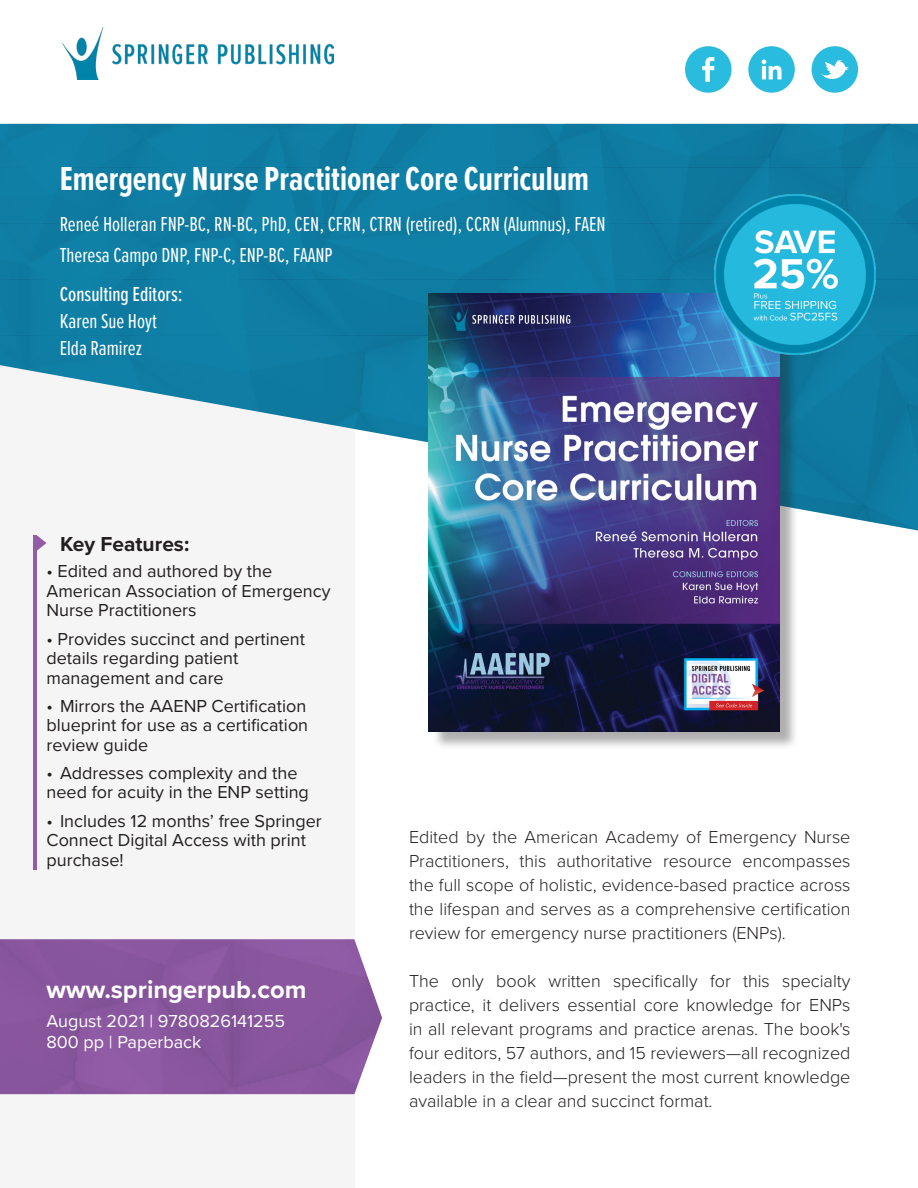
<style>
.page{position:relative;width:918px;height:1188px;background:#fff}
.page>*{position:absolute;margin:0;border:0;box-sizing:border-box;transform-origin:0 0}
.t1{font:700 34.5px "Proxima Nova Ex Cn";color:#fff}
.t2{font:700 25.5px "Proxima Nova";color:#fff}
.t3{font:21px "Proxima Nova Ex Cn";color:#fff}
.t4{font:500 21px "Proxima Nova Ex Cn";color:#fff}
.t5{font:700 21px "Proxima Nova";color:#231f20}
.t6{font:300 18px/24px "Proxima Nova";color:#231f20;text-align:justify}
.t7{font:18px/19.5px "Proxima Nova";color:#231f20}
.t8{font:18px/21.6px "Proxima Nova";color:#fff}
</style>
<div class="page">
<img style="left:63px;top:27px;width:270px;height:53px">
<div style="left:685px;top:46px;width:47px;height:47px;background:#29bcdf;border-radius:50%"></div>
<svg style="left:702px;top:57px;width:12px;height:25px"></svg>
<div style="left:812px;top:46px;width:46px;height:47px;background:#29bcdf;border-radius:50%"></div>
<svg style="left:821px;top:60px;width:28px;height:19px"></svg>
<div style="left:748px;top:46px;width:47px;height:47px;background:#29bcdf;border-radius:50%"></div>
<svg style="left:762px;top:59px;width:20px;height:20px"></svg>
<div style="left:0;top:233px;width:354px;height:955px;background:#f5f5f6"></div>
<div style="left:0;top:124px;width:918px;height:267px;background:#0f7da3"></div>
<img style="left:144px;top:391px;width:774px;height:56px">
<div style="left:798px;top:447px;width:120px;height:56px;background:#0e7a9f"></div>
<img style="left:798px;top:503px;width:120px;height:27px">
<div style="left:432px;top:295px;width:366px;height:454px;background:#231f20;opacity:.36"></div>
<img style="left:429px;top:294px;width:350px;height:438px">
<hr style="left:33px;top:535px;width:4px;height:335px;background:#925ca6">
<svg style="left:37px;top:535px;width:9px;height:16px"></svg>
<div style="left:0;top:939px;width:374px;height:55px;background:#89579e"></div>
<div style="left:0;top:994px;width:382px;height:63px;background:#88569d"></div>
<div style="left:0;top:1057px;width:368px;height:37px;background:#8a579e"></div>
<img style="left:715px;top:194px;width:160px;height:161px">
<p class="t1" style="left:60px;top:154px;width:531px">Emergency Nurse Practitioner Core Curriculum</p>
<p class="t3" style="left:60px;top:208px;width:547px">Reneé Holleran FNP-BC, RN-BC, PhD, CEN, CFRN, CTRN (retired), CCRN (Alumnus), FAEN</p>
<p class="t3" style="left:60px;top:240px;width:274px">Theresa Campo DNP, FNP-C, ENP-BC, FAANP</p>
<p class="t4" style="left:60px;top:279px;width:124px">Consulting Editors:</p>
<p class="t3" style="left:60px;top:306px;width:99px">Karen Sue Hoyt</p>
<p class="t3" style="left:60px;top:333px;width:84px">Elda Ramirez</p>
<p class="t5" style="left:60px;top:529px;width:131px">Key Features:</p>
<p class="t7" style="left:46px;top:561px;width:286px">• Edited and authored by the<br>American Association of Emergency<br>Nurse Practitioners</p>
<p class="t7" style="left:46px;top:628px;width:260px">• Provides succinct and pertinent details regarding patient management and care</p>
<p class="t7" style="left:46px;top:695px;width:263px;text-align:justify">• Mirrors the AAENP Certification blueprint for use as a certification review guide</p>
<p class="t7" style="left:46px;top:762px;width:264px">• Addresses complexity and the need for acuity in the ENP setting</p>
<p class="t7" style="left:46px;top:810px;width:277px">• Includes 12 months’ free Springer<br>Connect Digital Access with print purchase!</p>
<p class="t2" style="left:46px;top:971px;width:261px">www.springerpub.com</p>
<p class="t8" style="left:46px;top:1009px;width:240px">August 2021 | 9780826141255<br>800 pp | Paperback</p>
<p class="t6" style="left:409px;top:824px;width:443px">Edited by the American Academy of Emergency Nurse Practitioners, this authoritative resource encompasses the full scope of holistic, evidence-based practice across the lifespan and serves as a comprehensive certification review for emergency nurse practitioners (ENPs).</p>
<p class="t6" style="left:409px;top:968px;width:443px">The only book written specifically for this specialty practice, it delivers essential core knowledge for ENPs in all relevant programs and practice arenas. The book's four editors, 57 authors, and 15 reviewers—all recognized leaders in the field—present the most current knowledge available in a clear and succinct format.</p>
</div>
